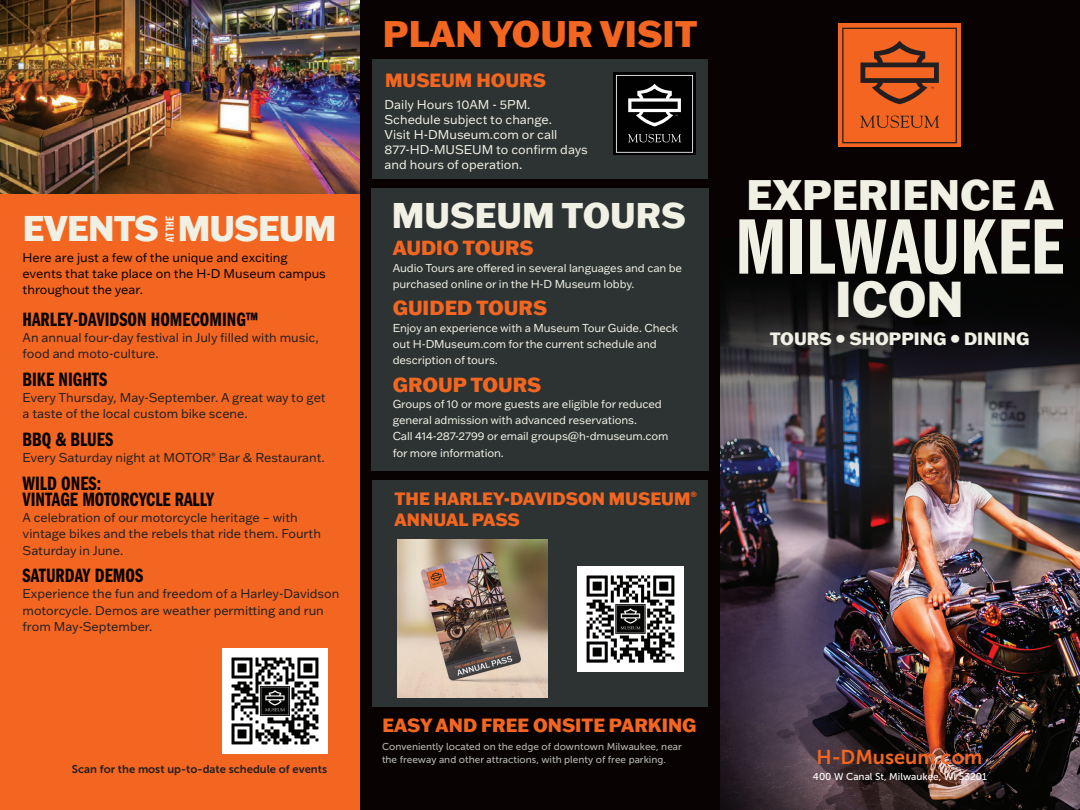
<style>
.page{position:relative;width:1080px;height:810px;background:#fff}
.page>*{position:absolute;margin:0;border:0;box-sizing:border-box;transform-origin:0 0}
.t1{font:81.38px "Franklin Gothic LT Pro Dm Cm";color:#f1f0e4}
.t2{font:800 49.38px "Franklin Gothic ATF";color:#f1f0e4}
.t3{font:800 41.88px "Franklin Gothic ATF";color:#f1f0e4}
.t4{font:800 36.25px "Franklin Gothic ATF";color:#f36621}
.t5{font:800 35px "Franklin Gothic ATF";letter-spacing:-.025em;color:#f1f0e4}
.t6{font:800 35px "Franklin Gothic ATF";color:#f1f0e4}
.t7{font:20px/16.2px "Franklin Gothic LT Pro Dm Cm";color:#080302}
.t8{font:800 20px "Franklin Gothic ATF";color:#f36621}
.t9{font:20px "Museo Sans 700";color:#f36621}
.t10{font:800 18.75px "Franklin Gothic ATF";color:#f36621}
.t11{font:800 17.5px/21px "Franklin Gothic ATF";color:#f36621}
.t12{font:800 17.5px "Franklin Gothic ATF";color:#f1f0e4}
.t13{font:12.5px/16.2px "Franklin Gothic ATF";color:#231f20}
.t14{font:12.5px/15px "Franklin Gothic ATF";color:#f1f0e4}
.t15{font:12.5px/16.2px "Franklin Gothic ATF";color:#080302}
.t16{font:12px "Franklin Gothic LT Pro Dm Cm";color:#f1f0e4}
.t17{font:11.25px/16.2px "Franklin Gothic ATF";letter-spacing:-.01em;color:#f1f0e4}
.t18{font:11.25px "Museo Sans 700";color:#231f20}
.t19{font:10px/13.8px "Museo Sans 500";color:#b2b3ad}
.t20{font:10px "Museo Sans 500";color:#fff}
</style>
<div class="page">
<div style="left:716px;top:0;width:364px;height:406px;background:#080302"></div>
<img style="left:720px;top:293px;width:360px;height:517px">
<div style="left:838px;top:24px;width:123px;height:123px;background:linear-gradient(to right,#f36521,#f36521)"></div>
<svg style="left:842px;top:28px;width:115px;height:115px;background:#ce5820"></svg>
<div style="left:360px;top:0;width:360px;height:810px;background:#080302"></div>
<div style="left:372px;top:59px;width:335px;height:120px;background:#2d3333"></div>
<div style="left:613px;top:72px;width:83px;height:83px;background:#010101"></div>
<svg style="left:616px;top:75px;width:77px;height:78px"></svg>
<div style="left:0;top:0;width:360px;height:810px;background:#f36621"></div>
<img style="left:0;top:0;width:360px;height:194px">
<img style="left:223px;top:649px;width:105px;height:105px">
<div style="left:372px;top:480px;width:335px;height:226px;background:#2d3333"></div>
<img style="left:397px;top:540px;width:151px;height:158px">
<img style="left:578px;top:566px;width:105px;height:105px">
<div style="left:371px;top:188px;width:337px;height:283px;background:#2d3333"></div>
<h3 class="t5" style="left:23px;top:205px;width:137px">EVENTS</h3>
<p class="t16" style="left:163px;top:242px;width:28px;rotate:-90deg">AT THE</p>
<h3 class="t5" style="left:178px;top:205px;width:160px">MUSEUM</h3>
<p class="t15" style="left:23px;top:249px;width:305px">Here are just a few of the unique and exciting events that take place on the H-D Museum campus throughout the year.</p>
<h3 class="t7" style="left:23px;top:311px;width:237px">HARLEY-DAVIDSON HOMECOMING™</h3>
<p class="t13" style="left:23px;top:329px;width:298px">An annual four-day festival in July filled with music, food and moto-culture.</p>
<h3 class="t7" style="left:23px;top:371px;width:86px">BIKE NIGHTS</h3>
<p class="t13" style="left:23px;top:389px;width:305px">Every Thursday, May-September. A great way to get a taste of the local custom bike scene.</p>
<h3 class="t7" style="left:23px;top:431px;width:92px">BBQ &amp; BLUES</h3>
<p class="t13" style="left:23px;top:449px;width:304px">Every Saturday night at MOTOR<sup>®</sup> Bar &amp; Restaurant.</p>
<h3 class="t7" style="left:23px;top:475px;width:193px">WILD ONES:<br>VINTAGE MOTORCYCLE RALLY</h3>
<p class="t13" style="left:23px;top:509px;width:300px">A celebration of our motorcycle heritage – with vintage bikes and the rebels that ride them. Fourth<br>Saturday in June.</p>
<h3 class="t7" style="left:23px;top:568px;width:122px">SATURDAY DEMOS</h3>
<p class="t13" style="left:23px;top:585px;width:318px">Experience the fun and freedom of a Harley-Davidson motorcycle. Demos are weather permitting and run from May-September.</p>
<p class="t18" style="left:72px;top:763px;width:257px">Scan for the most up-to-date schedule of events</p>
<h3 class="t4" style="left:383px;top:10px;width:316px">PLAN YOUR VISIT</h3>
<h3 class="t10" style="left:385px;top:68px;width:162px">MUSEUM HOURS</h3>
<p class="t14" style="left:385px;top:96px;width:205px">Daily Hours 10AM - 5PM.<br>Schedule subject to change.<br>Visit H-DMuseum.com or call<br>877-HD-MUSEUM to confirm days and hours of operation.</p>
<h3 class="t6" style="left:392px;top:192px;width:295px">MUSEUM TOURS</h3>
<h3 class="t8" style="left:393px;top:235px;width:142px">AUDIO TOURS</h3>
<p class="t17" style="left:393px;top:259px;width:291px">Audio Tours are offered in several languages and can be purchased online or in the H-D Museum lobby.</p>
<h3 class="t8" style="left:393px;top:295px;width:156px">GUIDED TOURS</h3>
<p class="t17" style="left:393px;top:319px;width:287px">Enjoy an experience with a Museum Tour Guide. Check out H-DMuseum.com for the current schedule and description of tours.</p>
<h3 class="t8" style="left:393px;top:371px;width:150px">GROUP TOURS</h3>
<p class="t17" style="left:393px;top:395px;width:277px">Groups of 10 or more guests are eligible for reduced general admission with advanced reservations.<br>Call 414-287-2799 or email groups@h-dmuseum.com for more information.</p>
<h3 class="t11" style="left:395px;top:487px;width:304px">THE HARLEY-DAVIDSON MUSEUM<sup>®<br></sup>ANNUAL PASS</h3>
<h3 class="t3" style="left:746px;top:166px;width:309px">EXPERIENCE A</h3>
<h1 class="t1" style="left:735px;top:202px;width:330px">MILWAUKEE</h1>
<h2 class="t2" style="left:835px;top:266px;width:130px">ICON</h2>
<h3 class="t12" style="left:770px;top:327px;width:261px">TOURS • SHOPPING • DINING</h3>
<h3 class="t10" style="left:383px;top:713px;width:316px">EASY AND FREE ONSITE PARKING</h3>
<p class="t19" style="left:382px;top:739px;width:301px">Conveniently located on the edge of downtown Milwaukee, near the freeway and other attractions, with plenty of free parking.</p>
<h3 class="t9" style="left:817px;top:746px;width:167px">H-DMuseum.com</h3>
<p class="t20" style="left:813px;top:771px;width:176px">400 W Canal St, Milwaukee, WI 53201</p>
</div>
